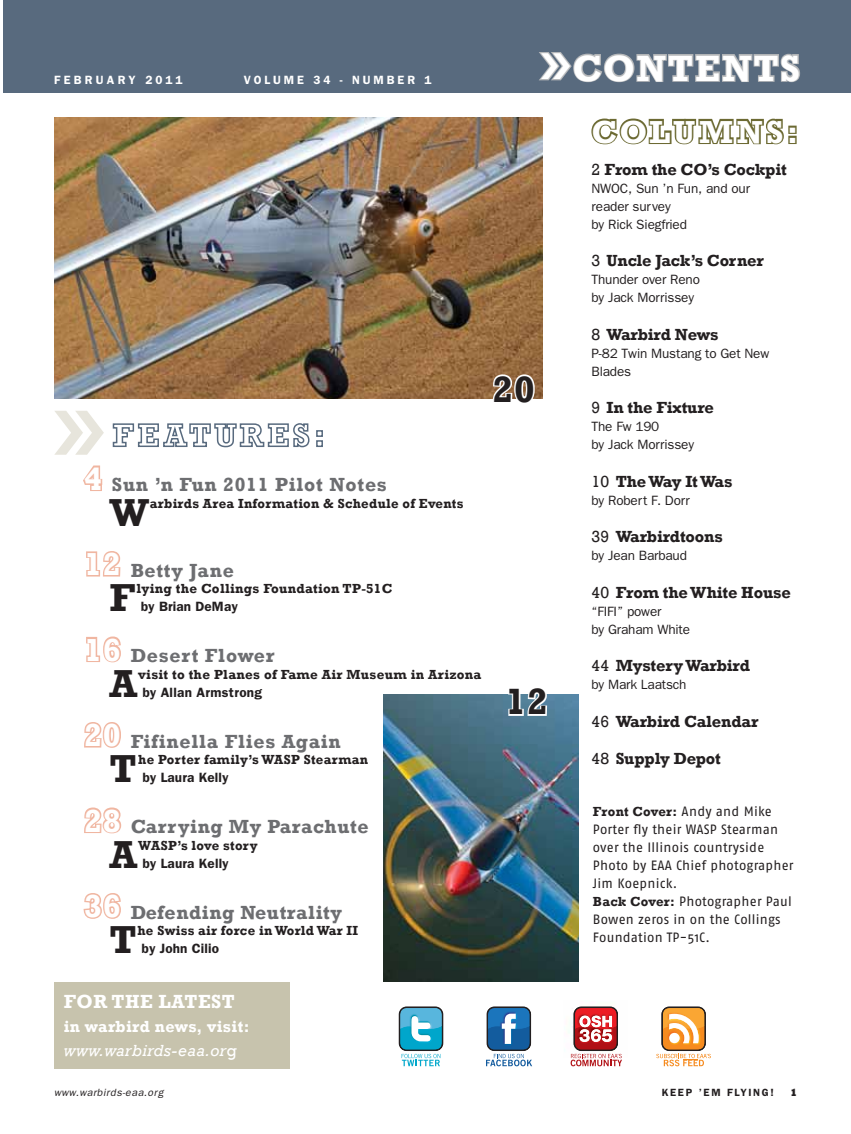
<style>
.page{position:relative;width:851px;height:1134px;background:#fff}
.page>*{position:absolute;margin:0;border:0;box-sizing:border-box;transform-origin:0 0}
.t1{font:700 40.05px "Rockwell";color:#231f20}
.t2{font:700 37.5px "Rockwell";letter-spacing:.18em;color:#fff}
.t3{font:700 37.5px "Rockwell";color:#231f20}
.t4{font:700 32.7px "Rockwell";letter-spacing:.12em;color:#fff}
.t5{font:700 19.5px "Rockwell";letter-spacing:.03em;color:#6d6e71}
.t6{font:700 19.5px "Rockwell";letter-spacing:.025em;color:#fff}
.t7{font:700 16.5px "Rockwell";letter-spacing:-.01em;color:#231f20}
.t8{font:700 16.5px/24px "Rockwell";letter-spacing:.025em;color:#fff}
.t9{font:700 13.5px "Rockwell";letter-spacing:.02em;color:#231f20}
.t10{font:13.5px/18px "Franklin Gothic";letter-spacing:-.01em;color:#231f20}
.t11{font:13.5px/18px "Fago OT";letter-spacing:.02em;color:#231f20}
.t12{font:600 13.5px "Franklin Gothic";letter-spacing:.01em;color:#231f20}
.t13{font:600 12px "Franklin Gothic";letter-spacing:.25em;color:#fff}
.t14{font:600 12px "Franklin Gothic";letter-spacing:.28em;color:#fff}
.t15{font:italic 10.5px "Franklin Gothic";letter-spacing:.05em;color:#231f20}
.t16{font:600 10.5px "Franklin Gothic";letter-spacing:.16em;color:#231f20}
.t17{font:800 10.5px "Rockwell";color:#231f20}
.s1{font-size:32.7px;color:#fff}
.s2{font-weight:400}
.s3{font-family:"Fago OT";font-weight:400}
.s4{font-family:"Rockwell";font-weight:700}
.s5{font-weight:400;font-style:italic}
</style>
<div class="page">
<img style="left:54px;top:117px;width:488px;height:282px">
<svg style="left:83px;top:465px;width:20px;height:26px"></svg>
<svg style="left:86px;top:551px;width:35px;height:26px"></svg>
<svg style="left:86px;top:636px;width:35px;height:27px"></svg>
<svg style="left:84px;top:722px;width:37px;height:26px"></svg>
<svg style="left:84px;top:807px;width:38px;height:27px"></svg>
<svg style="left:83px;top:893px;width:38px;height:26px"></svg>
<div style="left:3px;top:0;width:847px;height:93px;background:#586a7e"></div>
<svg style="left:539px;top:52px;width:261px;height:31px"></svg>
<svg style="left:112px;top:423px;width:211px;height:25px"></svg>
<svg style="left:591px;top:118px;width:206px;height:27px"></svg>
<div style="left:54px;top:982px;width:236px;height:87px;background:#c7c3ad"></div>
<img style="left:579px;top:1006px;width:34px;height:1px">
<img style="left:577px;top:1007px;width:38px;height:1px">
<img style="left:398px;top:1006px;width:46px;height:39px">
<img style="left:399px;top:1007px;width:44px;height:42px">
<img style="left:492px;top:1006px;width:34px;height:1px">
<img style="left:490px;top:1007px;width:38px;height:1px">
<svg style="left:400px;top:1008px;width:41px;height:58px"></svg>
<svg style="left:486px;top:1008px;width:46px;height:58px"></svg>
<svg style="left:570px;top:1008px;width:52px;height:58px"></svg>
<img style="left:667px;top:1006px;width:33px;height:1px">
<img style="left:665px;top:1007px;width:38px;height:1px">
<svg style="left:656px;top:1008px;width:55px;height:58px"></svg>
<img style="left:383px;top:694px;width:196px;height:288px">
<svg style="left:490px;top:372px;width:46px;height:27px"></svg>
<svg style="left:506px;top:694px;width:43px;height:23px"></svg>
<p class="t14" style="left:54px;top:73px;width:130px">FEBRUARY 2011</p>
<p class="t13" style="left:244px;top:73px;width:189px">VOLUME 34 - NUMBER 1</p>
<h3 class="t5" style="left:84px;top:473px;width:304px"><span class="s1">4</span> Sun ’n Fun 2011 Pilot Notes</h3>
<h1 class="t1" style="left:110px;top:488px;width:41px">W</h1>
<p class="t9" style="left:150px;top:495px;width:315px">arbirds Area Information &amp; Schedule of Events</p>
<h3 class="t5" style="left:84px;top:558px;width:151px"><span class="s1">12</span> Betty Jane</h3>
<h1 class="t1" style="left:110px;top:573px;width:27px">F</h1>
<p class="t9" style="left:137px;top:580px;width:257px">lying the Collings Foundation TP-51C</p>
<p class="t12" style="left:141px;top:598px;width:99px">by Brian DeMay</p>
<h3 class="t5" style="left:84px;top:644px;width:192px"><span class="s1">16</span> Desert Flower</h3>
<h1 class="t1" style="left:110px;top:659px;width:29px">A</h1>
<p class="t9" style="left:138px;top:666px;width:344px">visit to the Planes of Fame Air Museum in Arizona</p>
<p class="t12" style="left:142px;top:684px;width:121px">by Allan Armstrong</p>
<h3 class="t5" style="left:84px;top:729px;width:258px"><span class="s1">20</span> Fifinella Flies Again</h3>
<h1 class="t1" style="left:110px;top:744px;width:29px">T</h1>
<p class="t9" style="left:138px;top:751px;width:231px">he Porter family’s WASP Stearman</p>
<p class="t12" style="left:142px;top:769px;width:88px">by Laura Kelly</p>
<h3 class="t5" style="left:84px;top:815px;width:286px"><span class="s1">28</span> Carrying My Parachute</h3>
<h1 class="t1" style="left:110px;top:830px;width:29px">A</h1>
<p class="t9" style="left:138px;top:837px;width:121px">WASP’s love story</p>
<p class="t12" style="left:142px;top:855px;width:88px">by Laura Kelly</p>
<h3 class="t5" style="left:84px;top:900px;width:259px"><span class="s1">36</span> Defending Neutrality</h3>
<h1 class="t1" style="left:110px;top:915px;width:29px">T</h1>
<p class="t9" style="left:137px;top:922px;width:222px">he Swiss air force in World War II</p>
<p class="t12" style="left:142px;top:940px;width:79px">by John Cilio</p>
<h2 class="t2" style="left:540px;top:45px;width:237px">❯❯contents</h2>
<h3 class="t4" style="left:591px;top:112px;width:208px">columns :</h3>
<p class="t7" style="left:591px;top:159px;width:197px"><span class="s2">2</span> From the CO’s Cockpit</p>
<p class="t10" style="left:591px;top:179px;width:160px">NWOC, Sun ’n Fun, and our reader survey<br>by Rick Siegfried</p>
<p class="t7" style="left:591px;top:251px;width:174px"><span class="s2">3</span> Uncle Jack’s Corner</p>
<p class="t10" style="left:591px;top:270px;width:110px">Thunder over Reno by Jack Morrissey</p>
<p class="t7" style="left:591px;top:324px;width:128px"><span class="s2">8</span> Warbird News</p>
<p class="t10" style="left:591px;top:344px;width:179px">P-82 Twin Mustang to Get New<br>Blades</p>
<p class="t7" style="left:591px;top:398px;width:124px"><span class="s2">9</span> In the Fixture</p>
<p class="t10" style="left:591px;top:417px;width:104px">The Fw 190<br>by Jack Morrissey</p>
<p class="t7" style="left:591px;top:471px;width:142px"><span class="s2">10</span> The Way It Was</p>
<p class="t10" style="left:591px;top:491px;width:100px">by Robert F. Dorr</p>
<p class="t7" style="left:591px;top:527px;width:133px"><span class="s2">39</span> Warbirdtoons</p>
<p class="t10" style="left:591px;top:546px;width:97px">by Jean Barbaud</p>
<p class="t7" style="left:591px;top:582px;width:201px"><span class="s2">40</span> From the White House</p>
<p class="t10" style="left:591px;top:602px;width:100px">“FIFI” power<br>by Graham White</p>
<p class="t7" style="left:591px;top:656px;width:160px"><span class="s2">44</span> Mystery Warbird</p>
<p class="t10" style="left:591px;top:675px;width:97px">by Mark Laatsch</p>
<p class="t7" style="left:591px;top:711px;width:168px"><span class="s2">46</span> Warbird Calendar</p>
<p class="t7" style="left:591px;top:749px;width:131px"><span class="s2">48</span> Supply Depot</p>
<h2 class="t3" style="left:492px;top:367px;width:44px">20</h2>
<h2 class="t3" style="left:505px;top:679px;width:44px">12</h2>
<p class="t9" style="left:592px;top:804px;width:180px">Front Cover: <span class="s3">Andy and Mike</span></p>
<p class="t11" style="left:592px;top:821px;width:202px">Porter fly their WASP Stearman over the Illinois countryside<br>Photo by EAA Chief photographer<br>Jim Koepnick.<br><span class="s4">Back Cover:</span> Photographer Paul<br>Bowen zeros in on the Collings<br>Foundation TP-51C.</p>
<h3 class="t6" style="left:64px;top:990px;width:172px">FOR THE LATEST</h3>
<p class="t8" style="left:64px;top:1015px;width:187px">in warbird news, visit: <span class="s5">www.warbirds-eaa.or</span><span class="s2">g</span></p>
<p class="t15" style="left:54px;top:1087px;width:111px">www.warbirds-eaa.org</p>
<p class="t16" style="left:661px;top:1086px;width:114px">KEEP ’EM FLYING!</p>
<p class="t17" style="left:790px;top:1087px;width:9px">1</p>
</div>
